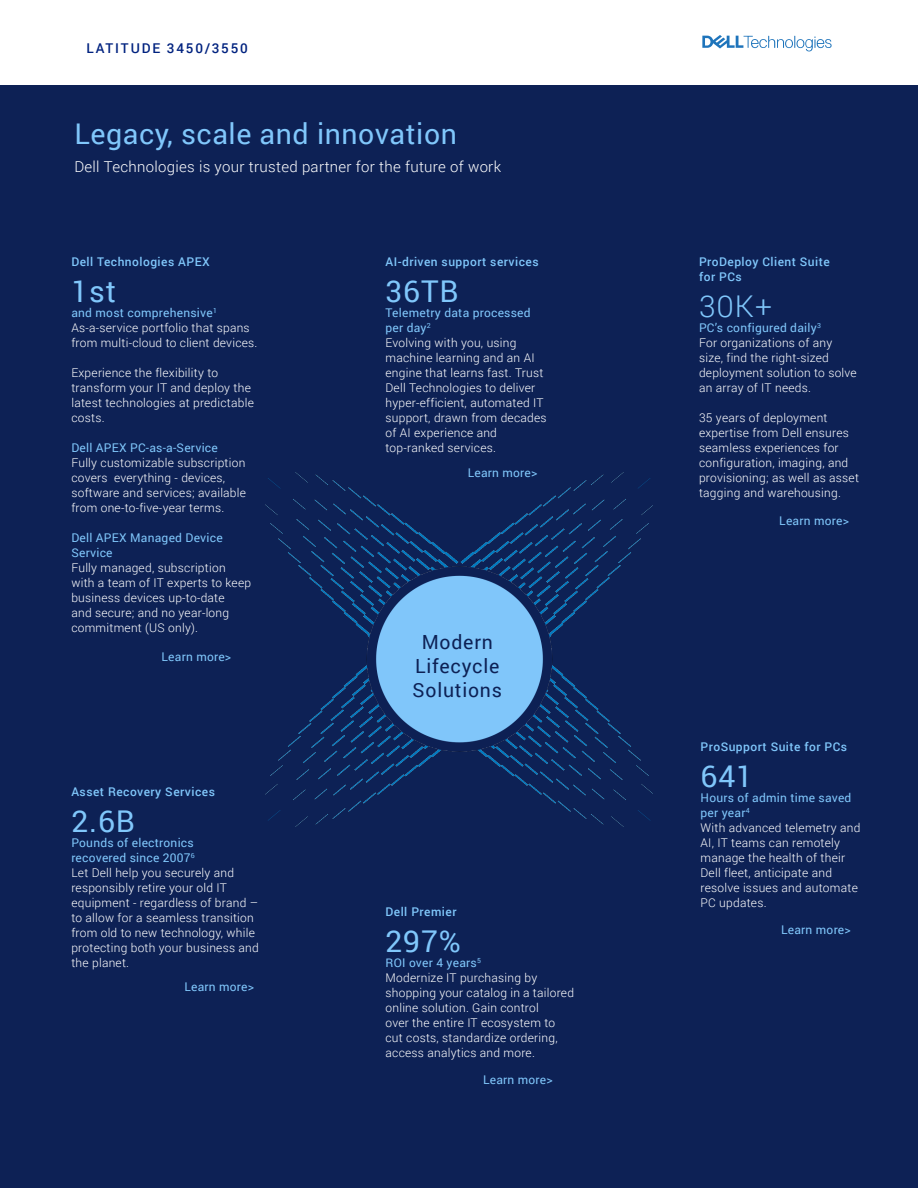
<style>
.page{position:relative;width:918px;height:1188px;background:#fff}
.page>*{position:absolute;margin:0;border:0;box-sizing:border-box;transform-origin:0 0}
.t1{font:30px "Roboto";letter-spacing:.03em;color:#80c7fb}
.t2{font:300 30px "Roboto";color:#80c7fb}
.t3{font:28.5px "Roboto";letter-spacing:.02em;color:#80c7fb}
.t4{font:19.5px "Roboto";letter-spacing:.04em;color:#0d2155}
.t5{font:300 15px "Roboto";letter-spacing:.02em;color:#fff}
.t6{font:500 13.5px "Roboto";letter-spacing:.135em;color:#00227f}
.t7{font:300 12px/15px "Roboto";letter-spacing:.02em;color:#fff}
.t8{font:12px/15px "Roboto";letter-spacing:.02em;color:#80c7fb}
.t9{font:500 12px "Roboto";letter-spacing:.04em;color:#80c7fb}
</style>
<div class="page">
<div style="left:0;top:85px;width:918px;height:1103px;background:#0d2155"></div>
<img style="left:265px;top:472px;width:388px;height:354px">
<svg style="left:702px;top:35px;width:130px;height:16px"></svg>
<p class="t6" style="left:86px;top:39px;width:163px">LATITUDE 3450/3550</p>
<p class="t3" style="left:74px;top:114px;width:384px">Legacy, scale and innovation</p>
<p class="t5" style="left:74px;top:156px;width:428px">Dell Technologies is your trusted partner for the future of work</p>
<p class="t9" style="left:71px;top:253px;width:140px">Dell Technologies APEX</p>
<p class="t1" style="left:71px;top:270px;width:46px">1st</p>
<p class="t8" style="left:71px;top:304px;width:147px">and most comprehensive<sup>1</sup></p>
<p class="t7" style="left:71px;top:319px;width:188px">As-a-service portfolio that spans from multi-cloud to client devices.</p>
<p class="t7" style="left:71px;top:364px;width:184px">Experience the flexibility to transform your IT and deploy the latest technologies at predictable costs.</p>
<p class="t8" style="left:71px;top:439px;width:148px">Dell APEX PC-as-a-Service</p>
<p class="t7" style="left:71px;top:454px;width:176px">Fully customizable subscription covers everything - devices, software and services; available from one-to-five-year terms.</p>
<p class="t8" style="left:71px;top:529px;width:153px">Dell APEX Managed Device<br>Service</p>
<p class="t7" style="left:71px;top:559px;width:181px">Fully managed, subscription with a team of IT experts to keep business devices up-to-date<br>and secure; and no year-long commitment (US only).</p>
<p class="t8" style="left:162px;top:649px;width:71px">Learn more&gt;</p>
<p class="t9" style="left:71px;top:784px;width:145px">Asset Recovery Services</p>
<p class="t1" style="left:71px;top:801px;width:65px">2.6B</p>
<p class="t8" style="left:71px;top:835px;width:124px">Pounds of electronics</p>
<p class="t8" style="left:71px;top:850px;width:125px">recovered since 2007<sup>6</sup></p>
<p class="t7" style="left:71px;top:865px;width:189px">Let Dell help you securely and responsibly retire your old IT equipment - regardless of brand – to allow for a seamless transition from old to new technology, while protecting both your business and the planet.</p>
<p class="t8" style="left:184px;top:979px;width:71px">Learn more&gt;</p>
<p class="t9" style="left:386px;top:253px;width:155px">AI-driven support services</p>
<p class="t1" style="left:386px;top:270px;width:75px">36TB</p>
<p class="t8" style="left:386px;top:304px;width:147px">Telemetry data processed per day<sup>2</sup></p>
<p class="t7" style="left:386px;top:334px;width:163px">Evolving with you, using machine learning and an AI engine that learns fast. Trust<br>Dell Technologies to deliver hyper-efficient, automated IT support, drawn from decades of AI experience and</p>
<p class="t7" style="left:386px;top:439px;width:112px">top-ranked services.</p>
<p class="t8" style="left:468px;top:465px;width:71px">Learn more&gt;</p>
<p class="t4" style="left:422px;top:628px;width:73px">Modern</p>
<p class="t4" style="left:415px;top:652px;width:86px">Lifecycle</p>
<p class="t4" style="left:413px;top:676px;width:91px">Solutions</p>
<p class="t9" style="left:386px;top:903px;width:73px">Dell Premier</p>
<p class="t1" style="left:386px;top:920px;width:77px">297%</p>
<p class="t8" style="left:386px;top:955px;width:97px">ROI over 4 years<sup>5</sup></p>
<p class="t7" style="left:386px;top:970px;width:190px">Modernize IT purchasing by shopping your catalog in a tailored online solution. Gain control<br>over the entire IT ecosystem to cut costs, standardize ordering, access analytics and more.</p>
<p class="t8" style="left:483px;top:1071px;width:71px">Learn more&gt;</p>
<p class="t9" style="left:699px;top:253px;width:132px">ProDeploy Client Suite</p>
<p class="t9" style="left:699px;top:268px;width:44px">for PCs</p>
<p class="t2" style="left:699px;top:285px;width:74px">30K+</p>
<p class="t8" style="left:699px;top:319px;width:123px">PC’s configured daily<sup>3</sup></p>
<p class="t7" style="left:699px;top:334px;width:159px">For organizations of any size, find the right-sized deployment solution to solve an array of IT needs.</p>
<p class="t7" style="left:699px;top:409px;width:161px">35 years of deployment expertise from Dell ensures seamless experiences for configuration, imaging, and provisioning; as well as asset tagging and warehousing.</p>
<p class="t8" style="left:779px;top:513px;width:71px">Learn more&gt;</p>
<p class="t9" style="left:701px;top:739px;width:148px">ProSupport Suite for PCs</p>
<p class="t1" style="left:701px;top:756px;width:54px">641</p>
<p class="t8" style="left:701px;top:790px;width:152px">Hours of admin time saved per year<sup>4</sup></p>
<p class="t7" style="left:701px;top:820px;width:162px">With advanced telemetry and<br>AI, IT teams can remotely manage the health of their<br>Dell fleet, anticipate and resolve issues and automate<br>PC updates.</p>
<p class="t8" style="left:781px;top:922px;width:71px">Learn more&gt;</p>
</div>
